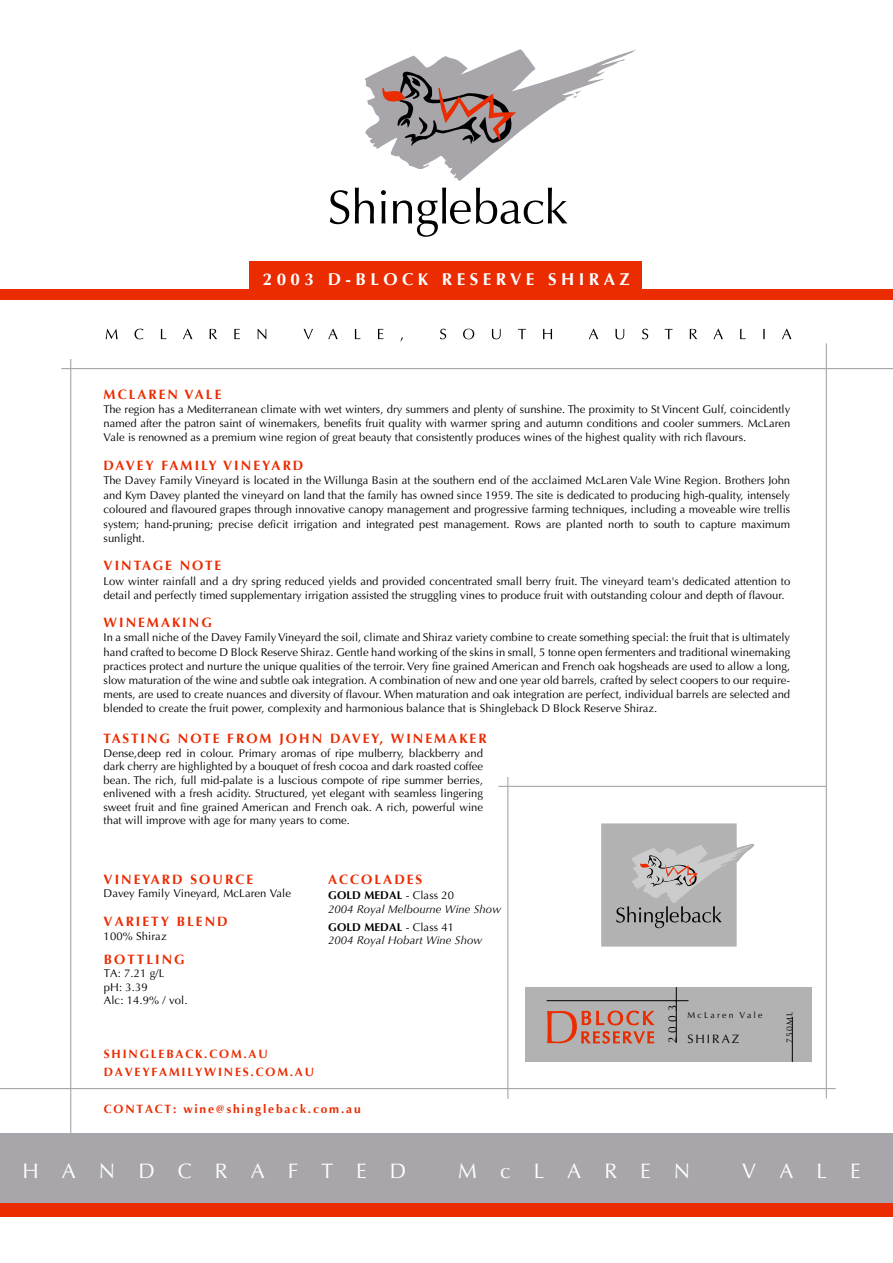
<style>
.page{position:relative;width:893px;height:1263px;background:#fff}
.page>*{position:absolute;margin:0;border:0;box-sizing:border-box;transform-origin:0 0}
.t1{font:21px "Optima";letter-spacing:1.1em;color:#fff}
.t2{font:700 17.1px "Optima";letter-spacing:.26em;color:#fff}
.t3{font:700 13.5px "Optima";letter-spacing:.15em;color:#eb2b00}
.t4{font:12.15px "Optima";letter-spacing:.16em;color:#000}
.t5{font:700 12px/18px "Optima";letter-spacing:.15em;color:#eb2b00}
.t6{font:12px "Optima";color:#000}
.t7{font:11.25px/13.5px "Optima";color:#000;text-align:justify}
.t8{font:italic 11.25px/13.5px "Optima";letter-spacing:.01em;color:#000}
.t9{font:8.7px "Optima";letter-spacing:.25em;color:#000}
.s1{font-weight:700;font-style:normal}
.s2{font-style:normal}
</style>
<div class="page">
<div style="left:0;top:1133px;width:893px;height:83px;background:#a8a6ab"></div>
<div style="left:0;top:1203px;width:893px;height:13px;background:#eb2b00"></div>
<hr style="left:498px;top:786px;width:328px;height:1px;background:#a8a6ab">
<hr style="left:507px;top:777px;width:1px;height:322px;background:#a8a6ab">
<hr style="left:61px;top:368px;width:832px;height:1px;background:#a8a6ab">
<hr style="left:70px;top:359px;width:1px;height:780px;background:#a8a6ab">
<hr style="left:826px;top:343px;width:1px;height:755px;background:#a8a6ab">
<hr style="left:0;top:1088px;width:836px;height:1px;background:#a8a6ab">
<svg style="left:330px;top:190px;width:19px;height:34px"></svg>
<svg style="left:355px;top:188px;width:19px;height:36px"></svg>
<svg style="left:381px;top:190px;width:5px;height:34px"></svg>
<svg style="left:393px;top:188px;width:174px;height:49px"></svg>
<svg style="left:365px;top:49px;width:271px;height:132px"></svg>
<svg style="left:106px;top:329px;width:12px;height:10px"></svg>
<svg style="left:135px;top:329px;width:8px;height:10px"></svg>
<svg style="left:161px;top:329px;width:5px;height:10px"></svg>
<svg style="left:183px;top:329px;width:9px;height:10px"></svg>
<svg style="left:210px;top:329px;width:7px;height:10px"></svg>
<svg style="left:234px;top:329px;width:6px;height:10px"></svg>
<svg style="left:258px;top:329px;width:8px;height:10px"></svg>
<svg style="left:304px;top:329px;width:9px;height:10px"></svg>
<svg style="left:328px;top:329px;width:10px;height:10px"></svg>
<svg style="left:355px;top:329px;width:5px;height:10px"></svg>
<svg style="left:378px;top:329px;width:5px;height:10px"></svg>
<svg style="left:440px;top:329px;width:6px;height:10px"></svg>
<svg style="left:463px;top:329px;width:11px;height:10px"></svg>
<svg style="left:492px;top:329px;width:9px;height:10px"></svg>
<svg style="left:518px;top:329px;width:8px;height:10px"></svg>
<svg style="left:543px;top:329px;width:9px;height:10px"></svg>
<svg style="left:589px;top:329px;width:9px;height:10px"></svg>
<svg style="left:615px;top:329px;width:9px;height:10px"></svg>
<svg style="left:642px;top:329px;width:6px;height:10px"></svg>
<svg style="left:665px;top:329px;width:7px;height:10px"></svg>
<svg style="left:690px;top:329px;width:7px;height:10px"></svg>
<svg style="left:713px;top:329px;width:10px;height:10px"></svg>
<svg style="left:740px;top:329px;width:6px;height:10px"></svg>
<svg style="left:763px;top:329px;width:2px;height:10px"></svg>
<svg style="left:782px;top:329px;width:9px;height:10px"></svg>
<div style="left:0;top:290px;width:893px;height:10px;background:#eb2b00"></div>
<div style="left:249px;top:261px;width:392px;height:30px;background:#eb2b00"></div>
<div style="left:525px;top:987px;width:286px;height:75px;background:#b2b2b2"></div>
<hr style="left:547px;top:1000px;width:141px;height:1px;background:#000">
<hr style="left:676px;top:987px;width:1px;height:56px;background:#000">
<hr style="left:792px;top:1017px;width:1px;height:45px;background:#000">
<svg style="left:547px;top:1011px;width:107px;height:32px"></svg>
<svg style="left:601px;top:823px;width:153px;height:123px;background:#b9b8b7"></svg>
<h2 class="t2" style="left:263px;top:269px;width:369px">2003 D-BLOCK RESERVE SHIRAZ</h2>
<p class="t3" style="left:104px;top:386px;width:119px">MCLAREN VALE</p>
<p class="t7" style="left:104px;top:402px;width:688px;line-height:14.2px">The region has a Mediterranean climate with wet winters, dry summers and plenty of sunshine. The proximity to St Vincent Gulf, coincidently named after the patron saint of winemakers, benefits fruit quality with warmer spring and autumn conditions and cooler summers. McLaren Vale is renowned as a premium wine region of great beauty that consistently produces wines of the highest quality with rich flavours.</p>
<p class="t3" style="left:104px;top:457px;width:201px">DAVEY FAMILY VINEYARD</p>
<p class="t7" style="left:104px;top:473px;width:688px;line-height:14.5px">The Davey Family Vineyard is located in the Willunga Basin at the southern end of the acclaimed McLaren Vale Wine Region. Brothers John and Kym Davey planted the vineyard on land that the family has owned since 1959. The site is dedicated to producing high-quality, intensely coloured and flavoured grapes through innovative canopy management and progressive farming techniques, including a moveable wire trellis system; hand-pruning; precise deficit irrigation and integrated pest management. Rows are planted north to south to capture maximum sunlight.</p>
<p class="t3" style="left:104px;top:558px;width:119px">VINTAGE NOTE</p>
<p class="t7" style="left:104px;top:574px;width:688px;line-height:14.2px">Low winter rainfall and a dry spring reduced yields and provided concentrated small berry fruit. The vineyard team's dedicated attention to detail and perfectly timed supplementary irrigation assisted the struggling vines to produce fruit with outstanding colour and depth of flavour.</p>
<p class="t3" style="left:104px;top:615px;width:110px">WINEMAKING</p>
<p class="t7" style="left:104px;top:631px;width:688px;line-height:14.1px">In a small niche of the Davey Family Vineyard the soil, climate and Shiraz variety combine to create something special: the fruit that is ultimately hand crafted to become D Block Reserve Shiraz. Gentle hand working of the skins in small, 5 tonne open fermenters and traditional winemaking practices protect and nurture the unique qualities of the terroir. Very fine grained American and French oak hogsheads are used to allow a long, slow maturation of the wine and subtle oak integration. A combination of new and one year old barrels, crafted by select coopers to our require&shy;ments, are used to create nuances and diversity of flavour. When maturation and oak integration are perfect, individual barrels are selected and blended to create the fruit power, complexity and harmonious balance that is Shingleback D Block Reserve Shiraz.</p>
<p class="t3" style="left:104px;top:731px;width:384px">TASTING NOTE FROM JOHN DAVEY, WINEMAKER</p>
<p class="t7" style="left:104px;top:746px;width:381px">Dense,deep red in colour. Primary aromas of ripe mulberry, blackberry and dark cherry are highlighted by a bouquet of fresh cocoa and dark roasted coffee bean. The rich, full mid-palate is a luscious compote of ripe summer berries, enlivened with a fresh acidity. Structured, yet elegant with seamless lingering sweet fruit and fine grained American and French oak. A rich, powerful wine that will improve with age for many years to come.</p>
<p class="t3" style="left:104px;top:871px;width:151px">VINEYARD SOURCE</p>
<p class="t7" style="left:104px;top:887px;width:189px">Davey Family Vineyard, McLaren Vale</p>
<p class="t3" style="left:104px;top:914px;width:126px">VARIETY BLEND</p>
<p class="t7" style="left:104px;top:929px;width:65px">100% Shiraz</p>
<p class="t3" style="left:104px;top:951px;width:82px">BOTTLING</p>
<p class="t7" style="left:104px;top:967px;width:85px;text-align:left">TA: 7.21 g/L<br>pH: 3.39<br>Alc: 14.9% / vol.</p>
<p class="t3" style="left:328px;top:872px;width:96px">ACCOLADES</p>
<p class="t8" style="left:328px;top:889px;width:174px"><span class="s1">GOLD MEDAL</span> <span class="s2">- Class 20<br></span>2004 Royal Melbourne Wine Show</p>
<p class="t8" style="left:328px;top:920px;width:156px"><span class="s1">GOLD MEDAL</span> <span class="s2">- Class 41<br></span>2004 Royal Hobart Wine Show</p>
<p class="t5" style="left:104px;top:1044px;width:212px">SHINGLEBACK.COM.AU<br>DAVEYFAMILYWINES.COM.AU</p>
<p class="t5" style="left:104px;top:1100px;width:258px">CONTACT: wine@shingleback.com.au</p>
<p class="t6" style="left:665px;top:1043px;width:40px;rotate:-90deg">2003</p>
<p class="t9" style="left:784px;top:1043px;width:33px;rotate:-90deg">750ML</p>
<p class="t9" style="left:688px;top:1010px;width:76px">McLaren Vale</p>
<p class="t4" style="left:687px;top:1031px;width:53px">SHIRAZ</p>
<h1 class="t1" style="left:22px;top:1159px;width:385px">HANDCRAFTED</h1>
<h1 class="t1" style="left:458px;top:1159px;width:233px">McLAREN</h1>
<h1 class="t1" style="left:742px;top:1159px;width:120px">VALE</h1>
</div>
